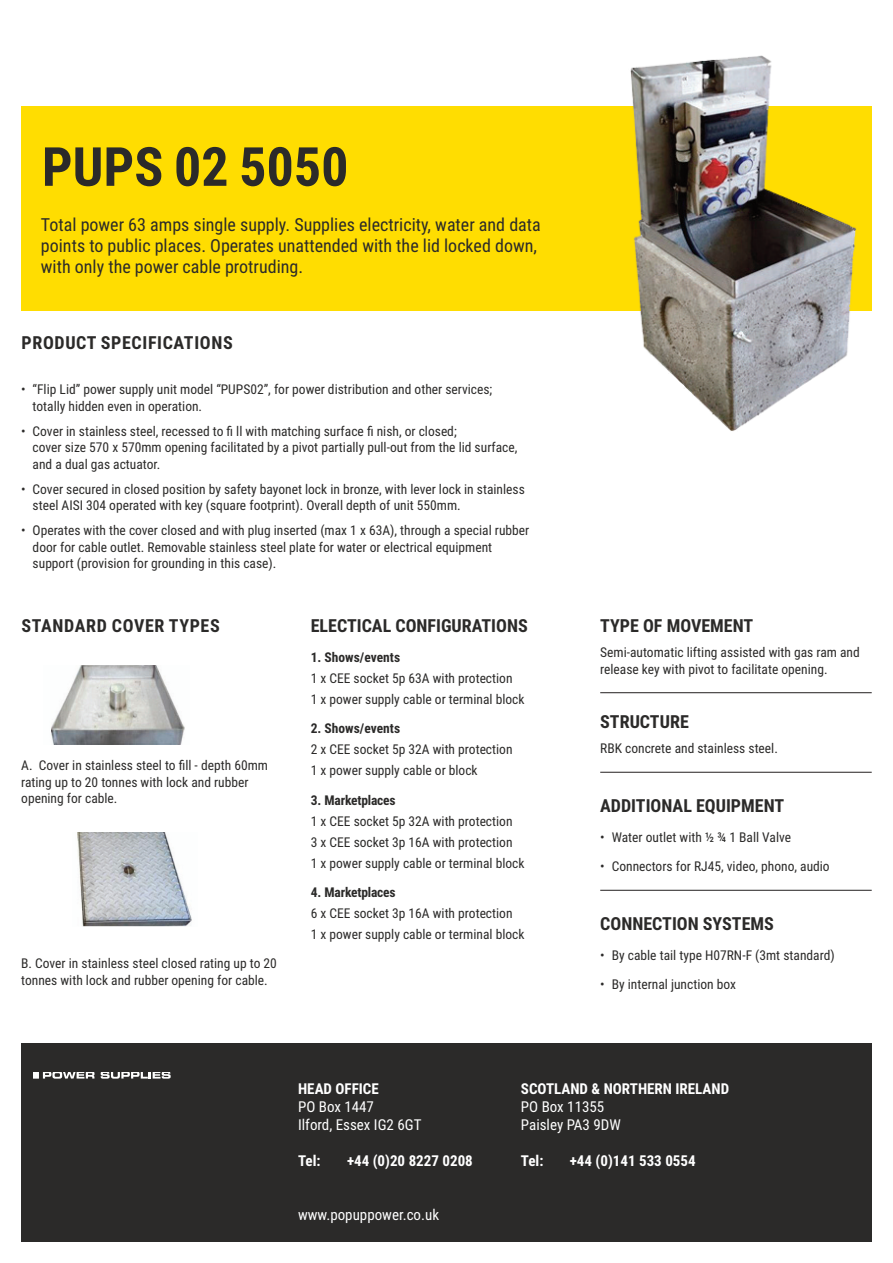
<style>
.page{position:relative;width:893px;height:1263px;background:#fff}
.page>*{position:absolute;margin:0;border:0;box-sizing:border-box;transform-origin:0 0}
.t1{font:700 54px "Roboto Condensed";color:#2b2a29}
.t2{font:18px/21px "Roboto Condensed";color:#2b2a29}
.t3{font:700 18px "Roboto Condensed";color:#2b2a29}
.t4{font:700 18px "Roboto Condensed";letter-spacing:.035em;color:#2b2a29}
.t5{font:700 15px "Roboto Condensed";color:#fff}
.t6{font:15px/18px "Roboto Condensed";color:#fff}
.t7{font:13.5px/16.5px "Roboto Condensed";color:#2b2a29}
.t8{font:700 13.5px "Roboto Condensed";letter-spacing:-.015em;color:#2b2a29}
</style>
<div class="page">
<div style="left:21px;top:1043px;width:851px;height:199px;background:#2b2a29"></div>
<div style="left:21px;top:106px;width:851px;height:204px;background:#ffdd01"></div>
<hr style="left:600px;top:692px;width:272px;height:1px;background:#231f20">
<hr style="left:600px;top:772px;width:272px;height:1px;background:#231f20">
<hr style="left:600px;top:890px;width:272px;height:1px;background:#231f20">
<svg style="left:101px;top:1072px;width:70px;height:7px"></svg>
<svg style="left:33px;top:1072px;width:61px;height:7px"></svg>
<img style="left:628px;top:55px;width:228px;height:376px">
<img style="left:51px;top:666px;width:134px;height:78px">
<img style="left:77px;top:833px;width:115px;height:93px">
<h1 class="t1" style="left:42px;top:136px;width:308px">PUPS 02 5050</h1>
<h2 class="t2" style="left:41px;top:214px;width:501px">Total power 63 amps single supply. Supplies electricity, water and data points to public places. Operates unattended with the lid locked down, with only the power cable protruding.</h2>
<h2 class="t4" style="left:22px;top:333px;width:213px">PRODUCT SPECIFICATIONS</h2>
<p class="t7" style="left:33px;top:381px;width:461px;text-indent:-11px">• “Flip Lid” power supply unit model “PUPS02”, for power distribution and other services; totally hidden even in operation.</p>
<p class="t7" style="left:33px;top:423px;width:486px;text-indent:-11px">• Cover in stainless steel, recessed to fi ll with matching surface fi nish, or closed;<br>cover size 570 x 570mm opening facilitated by a pivot partially pull-out from the lid surface, and a dual gas actuator.</p>
<p class="t7" style="left:33px;top:481px;width:494px;text-indent:-11px">• Cover secured in closed position by safety bayonet lock in bronze, with lever lock in stainless steel AISI 304 operated with key (square footprint). Overall depth of unit 550mm.</p>
<p class="t7" style="left:33px;top:522px;width:498px;text-indent:-11px">• Operates with the cover closed and with plug inserted (max 1 x 63A), through a special rubber door for cable outlet. Removable stainless steel plate for water or electrical equipment support (provision for grounding in this case).</p>
<h2 class="t4" style="left:22px;top:615px;width:200px">STANDARD COVER TYPES</h2>
<h2 class="t3" style="left:600px;top:615px;width:155px">TYPE OF MOVEMENT</h2>
<p class="t7" style="left:600px;top:644px;width:261px">Semi-automatic lifting assisted with gas ram and release key with pivot to facilitate opening.</p>
<h2 class="t3" style="left:600px;top:711px;width:90px">STRUCTURE</h2>
<p class="t7" style="left:600px;top:740px;width:179px">RBK concrete and stainless steel.</p>
<h2 class="t3" style="left:311px;top:615px;width:219px">ELECTICAL CONFIGURATIONS</h2>
<p class="t8" style="left:311px;top:649px;width:91px">1. Shows/events</p>
<p class="t7" style="left:311px;top:667px;width:215px;line-height:21px">1 x CEE socket 5p 63A with protection<br>1 x power supply cable or terminal block</p>
<p class="t8" style="left:311px;top:721px;width:91px">2. Shows/events</p>
<p class="t7" style="left:311px;top:739px;width:203px;line-height:21px">2 x CEE socket 5p 32A with protection<br>1 x power supply cable or block</p>
<p class="t8" style="left:311px;top:792px;width:86px">3. Marketplaces</p>
<p class="t7" style="left:311px;top:810px;width:215px;line-height:21px">1 x CEE socket 5p 32A with protection<br>3 x CEE socket 3p 16A with protection<br>1 x power supply cable or terminal block</p>
<p class="t8" style="left:311px;top:885px;width:86px">4. Marketplaces</p>
<p class="t7" style="left:311px;top:903px;width:215px;line-height:21px">6 x CEE socket 3p 16A with protection<br>1 x power supply cable or terminal block</p>
<p class="t7" style="left:21px;top:757px;width:248px">A. Cover in stainless steel to fill - depth 60mm rating up to 20 tonnes with lock and rubber opening for cable.</p>
<h2 class="t3" style="left:600px;top:795px;width:186px">ADDITIONAL EQUIPMENT</h2>
<p class="t7" style="left:600px;top:829px;width:192px">• Water outlet with ½ ¾ 1 Ball Valve</p>
<p class="t7" style="left:600px;top:858px;width:231px">• Connectors for RJ45, video, phono, audio</p>
<h2 class="t3" style="left:600px;top:913px;width:175px">CONNECTION SYSTEMS</h2>
<p class="t7" style="left:600px;top:947px;width:236px">• By cable tail type H07RN-F (3mt standard)</p>
<p class="t7" style="left:600px;top:976px;width:137px">• By internal junction box</p>
<p class="t7" style="left:21px;top:955px;width:257px">B. Cover in stainless steel closed rating up to 20 tonnes with lock and rubber opening for cable.</p>
<p class="t5" style="left:298px;top:1080px;width:82px">HEAD OFFICE</p>
<p class="t6" style="left:298px;top:1097px;width:125px">PO Box 1447<br>Ilford, Essex IG2 6GT</p>
<p class="t5" style="left:298px;top:1152px;width:24px">Tel:</p>
<p class="t5" style="left:347px;top:1152px;width:127px">+44 (0)20 8227 0208</p>
<p class="t6" style="left:298px;top:1205px;width:142px">www.popuppower.co.uk</p>
<p class="t5" style="left:521px;top:1080px;width:210px">SCOTLAND &amp; NORTHERN IRELAND</p>
<p class="t6" style="left:521px;top:1097px;width:101px">PO Box 11355<br>Paisley PA3 9DW</p>
<p class="t5" style="left:521px;top:1152px;width:24px">Tel:</p>
<p class="t5" style="left:570px;top:1152px;width:127px">+44 (0)141 533 0554</p>
</div>
